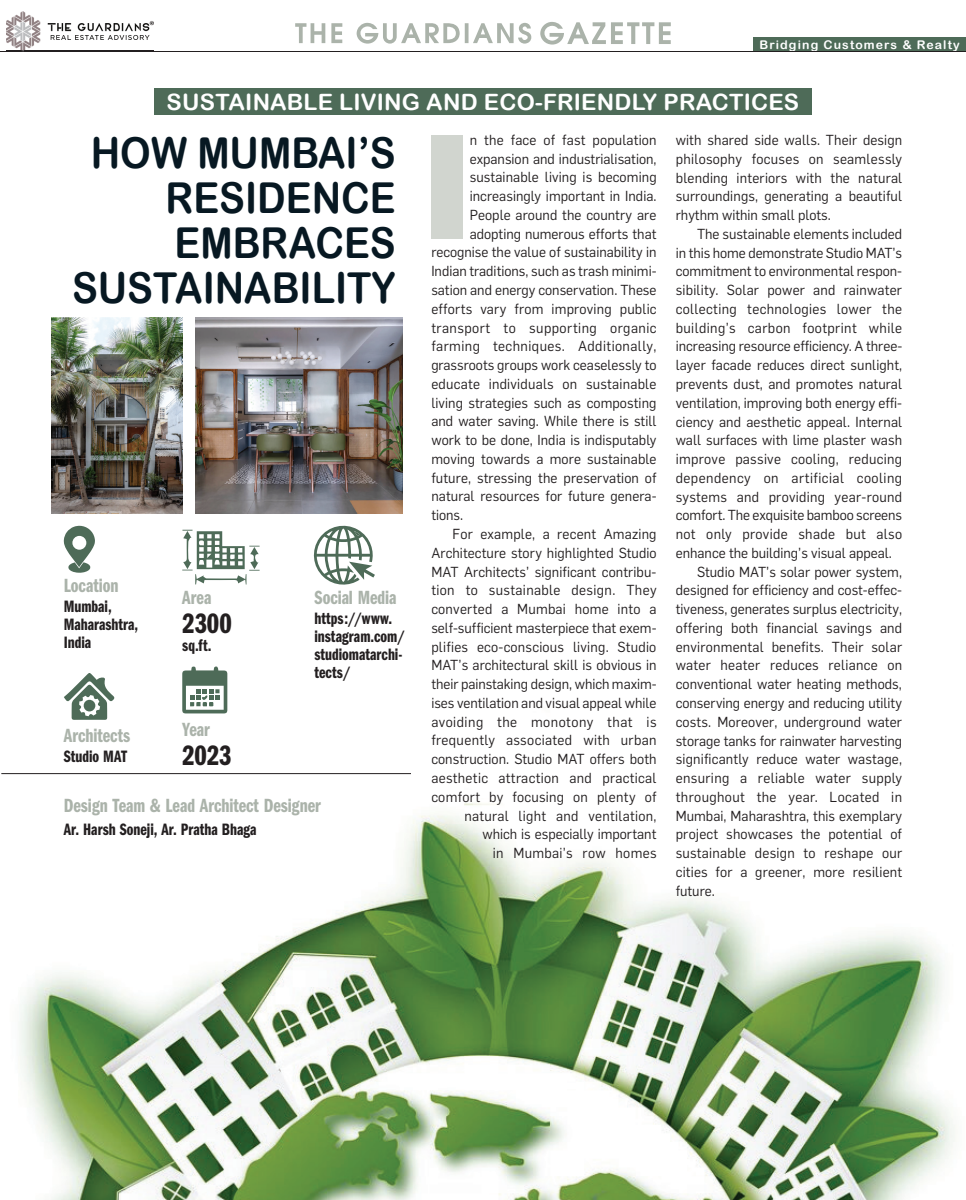
<style>
.page{position:relative;width:966px;height:1200px;background:#fff}
.page>*{position:absolute;margin:0;border:0;box-sizing:border-box;transform-origin:0 0}
.t1{font:900 145.8px "Flama";color:#d1d5cf;scale:.96 1}
.t2{font:42.6px/45px "Arial Rounded MT Bold";color:#071822;text-align:right;scale:.91 1}
.t3{font:29.1px "Franklin Gothic Demi Cmpr";color:#231f20}
.t4{font:22.5px "Arial Rounded MT Bold";letter-spacing:.01em;color:#fff}
.t5{font:19.8px "Franklin Gothic Demi Cmpr";color:#abb3aa}
.t6{font:17.1px/18px "Franklin Gothic Demi Cmpr";color:#231f20}
.t7{font:14.25px/18.8px "Flama";letter-spacing:.005em;color:#231f20;text-align:justify;scale:.96 1}
.t8{font:14.25px "Flama";letter-spacing:.025em;color:#231f20;scale:.96 1}
.t9{font:14.25px "Flama";letter-spacing:.03em;color:#231f20;scale:.96 1}
.t10{font:14.25px "Flama";letter-spacing:.035em;color:#231f20;scale:.96 1}
.t11{font:12px "Arial Rounded MT Bold";letter-spacing:.09em;color:#fff}
</style>
<div class="page">
<div style="left:154px;top:89px;width:657px;height:26px;background:#4e6b58"></div>
<img style="left:1px;top:672px;width:954px;height:527px">
<img style="left:52px;top:317px;width:130px;height:196px">
<img style="left:196px;top:317px;width:206px;height:196px">
<svg style="left:64px;top:525px;width:31px;height:47px"></svg>
<svg style="left:64px;top:672px;width:51px;height:47px"></svg>
<div style="left:84px;top:699px;width:11px;height:12px;background:#4e6b58;border-radius:50%"></div>
<svg style="left:182px;top:529px;width:77px;height:55px"></svg>
<svg style="left:182px;top:666px;width:45px;height:47px"></svg>
<svg style="left:313px;top:525px;width:62px;height:60px"></svg>
<hr style="left:1px;top:773px;width:410px;height:1px;background:#231f20">
<div style="left:753px;top:37px;width:212px;height:15px;background:#4e6b58"></div>
<svg style="left:295px;top:23px;width:236px;height:21px"></svg>
<svg style="left:540px;top:22px;width:130px;height:23px"></svg>
<hr style="left:0;top:51px;width:965px;height:1px;background:#231f20">
<img style="left:6px;top:12px;width:147px;height:40px">
<p class="t11" style="left:759px;top:38px;width:202px">Bridging Customers &amp; Realty</p>
<h3 class="t4" style="left:167px;top:89px;width:634px">SUSTAINABLE LIVING AND ECO-FRIENDLY PRACTICES</h3>
<h1 class="t1" style="left:424px;top:94px;width:49px">I</h1>
<p class="t7" style="left:469px;top:130px;width:196px">n the face of fast population</p>
<p class="t7" style="left:675px;top:130px;width:237px">with shared side walls. Their design philosophy focuses on seamlessly blending interiors with the natural surroundings, generating a beautiful rhythm within small plots.</p>
<p class="t7" style="left:696px;top:224px;width:215px">The sustainable elements included</p>
<p class="t7" style="left:675px;top:243px;width:237px">in this home demonstrate Studio MAT’s</p>
<p class="t7" style="left:675px;top:262px;width:237px">commitment to environmental respon-</p>
<p class="t7" style="left:675px;top:280px;width:237px">sibility. Solar power and rainwater</p>
<p class="t8" style="left:675px;top:300px;width:237px">collecting technologies lower the</p>
<p class="t9" style="left:675px;top:319px;width:237px">building’s carbon footprint while</p>
<p class="t7" style="left:675px;top:337px;width:237px">increasing resource efficiency. A three-</p>
<p class="t7" style="left:675px;top:355px;width:237px">layer facade reduces direct sunlight,</p>
<p class="t7" style="left:675px;top:374px;width:237px">prevents dust, and promotes natural</p>
<p class="t7" style="left:675px;top:393px;width:237px">ventilation, improving both energy effi-</p>
<p class="t7" style="left:675px;top:412px;width:237px">ciency and aesthetic appeal. Internal</p>
<p class="t7" style="left:675px;top:430px;width:237px">wall surfaces with lime plaster wash</p>
<p class="t7" style="left:675px;top:449px;width:237px">improve passive cooling, reducing</p>
<p class="t9" style="left:675px;top:469px;width:237px">dependency on artificial cooling</p>
<p class="t7" style="left:675px;top:487px;width:237px">systems and providing year-round</p>
<p class="t7" style="left:675px;top:505px;width:237px">comfort. The exquisite bamboo screens</p>
<p class="t8" style="left:675px;top:525px;width:237px">not only provide shade but also</p>
<p class="t7" style="left:675px;top:543px;width:226px">enhance the building’s visual appeal.</p>
<p class="t7" style="left:696px;top:562px;width:215px">Studio MAT’s solar power system,</p>
<p class="t7" style="left:675px;top:580px;width:237px">designed for efficiency and cost-effec-</p>
<p class="t7" style="left:675px;top:599px;width:237px">tiveness, generates surplus electricity,</p>
<p class="t7" style="left:675px;top:618px;width:237px">offering both financial savings and</p>
<p class="t7" style="left:675px;top:637px;width:237px">environmental benefits. Their solar</p>
<p class="t7" style="left:675px;top:655px;width:237px">water heater reduces reliance on</p>
<p class="t7" style="left:675px;top:674px;width:237px">conventional water heating methods,</p>
<p class="t7" style="left:675px;top:693px;width:237px">conserving energy and reducing utility</p>
<p class="t7" style="left:675px;top:712px;width:237px">costs. Moreover, underground water</p>
<p class="t7" style="left:675px;top:730px;width:237px">storage tanks for rainwater harvesting</p>
<p class="t7" style="left:675px;top:749px;width:237px">significantly reduce water wastage,</p>
<p class="t8" style="left:675px;top:769px;width:237px">ensuring a reliable water supply</p>
<p class="t9" style="left:675px;top:788px;width:237px">throughout the year. Located in</p>
<p class="t7" style="left:675px;top:805px;width:237px">Mumbai, Maharashtra, this exemplary</p>
<p class="t7" style="left:675px;top:824px;width:237px">project showcases the potential of</p>
<p class="t7" style="left:675px;top:843px;width:237px">sustainable design to reshape our</p>
<p class="t7" style="left:675px;top:862px;width:237px">cities for a greener, more resilient</p>
<p class="t7" style="left:675px;top:880px;width:42px">future.</p>
<h2 class="t2" style="left:72px;top:130px;width:357px">HOW MUMBAI’S<br>RESIDENCE<br>EMBRACES<br>SUSTAINABILITY</h2>
<p class="t7" style="left:469px;top:149px;width:196px">expansion and industrialisation,</p>
<p class="t7" style="left:469px;top:168px;width:196px">sustainable living is becoming</p>
<p class="t7" style="left:469px;top:186px;width:196px">increasingly important in India.</p>
<p class="t7" style="left:469px;top:205px;width:196px">People around the country are</p>
<p class="t7" style="left:469px;top:224px;width:196px">adopting numerous efforts that</p>
<p class="t7" style="left:431px;top:243px;width:236px">recognise the value of sustainability in</p>
<p class="t7" style="left:431px;top:261px;width:236px">Indian traditions, such as trash minimi-</p>
<p class="t7" style="left:431px;top:280px;width:236px">sation and energy conservation. These</p>
<p class="t7" style="left:431px;top:299px;width:236px">efforts vary from improving public</p>
<p class="t10" style="left:431px;top:319px;width:236px">transport to supporting organic</p>
<p class="t9" style="left:431px;top:338px;width:236px">farming techniques. Additionally,</p>
<p class="t7" style="left:431px;top:355px;width:236px">grassroots groups work ceaselessly to</p>
<p class="t7" style="left:431px;top:374px;width:236px">educate individuals on sustainable</p>
<p class="t7" style="left:431px;top:393px;width:236px">living strategies such as composting</p>
<p class="t7" style="left:431px;top:411px;width:236px">and water saving. While there is still</p>
<p class="t7" style="left:431px;top:430px;width:236px">work to be done, India is indisputably</p>
<p class="t7" style="left:431px;top:449px;width:236px">moving towards a more sustainable</p>
<p class="t7" style="left:431px;top:468px;width:236px">future, stressing the preservation of</p>
<p class="t7" style="left:431px;top:486px;width:236px">natural resources for future genera-</p>
<p class="t7" style="left:431px;top:505px;width:35px">tions.</p>
<p class="t7" style="left:452px;top:524px;width:214px">For example, a recent Amazing</p>
<p class="t7" style="left:431px;top:543px;width:236px">Architecture story highlighted Studio</p>
<p class="t7" style="left:431px;top:561px;width:236px">MAT Architects’ significant contribu-</p>
<p class="t8" style="left:431px;top:581px;width:236px">tion to sustainable design. They</p>
<p class="t7" style="left:431px;top:599px;width:236px">converted a Mumbai home into a</p>
<p class="t7" style="left:431px;top:618px;width:236px">self-sufficient masterpiece that exem-</p>
<p class="t7" style="left:431px;top:636px;width:236px">plifies eco-conscious living. Studio</p>
<p class="t7" style="left:431px;top:655px;width:236px">MAT’s architectural skill is obvious in</p>
<p class="t7" style="left:431px;top:674px;width:236px">their painstaking design, which maxim-</p>
<p class="t7" style="left:431px;top:693px;width:236px">ises ventilation and visual appeal while</p>
<p class="t10" style="left:431px;top:713px;width:236px">avoiding the monotony that is</p>
<p class="t8" style="left:431px;top:731px;width:236px">frequently associated with urban</p>
<p class="t7" style="left:431px;top:749px;width:236px">construction. Studio MAT offers both</p>
<p class="t8" style="left:431px;top:769px;width:236px">aesthetic attraction and practical</p>
<p class="t7" style="left:431px;top:786px;width:236px">comfort by focusing on plenty of</p>
<p class="t7" style="left:464px;top:805px;width:202px">natural light and ventilation,</p>
<p class="t7" style="left:482px;top:824px;width:183px">which is especially important</p>
<p class="t7" style="left:493px;top:843px;width:172px">in Mumbai’s row homes</p>
<h3 class="t5" style="left:64px;top:574px;width:56px">Location</h3>
<h3 class="t5" style="left:182px;top:586px;width:31px">Area</h3>
<h3 class="t5" style="left:314px;top:586px;width:83px">Social Media</h3>
<p class="t6" style="left:64px;top:597px;width:76px">Mumbai,<br>Maharashtra,<br>India</p>
<p class="t6" style="left:314px;top:609px;width:92px">https://www. instagram.com/ studiomatarchi&shy;tects/</p>
<h3 class="t3" style="left:182px;top:607px;width:51px">2300</h3>
<p class="t6" style="left:182px;top:636px;width:31px">sq.ft.</p>
<h3 class="t5" style="left:182px;top:718px;width:29px">Year</h3>
<h3 class="t5" style="left:64px;top:724px;width:68px">Architects</h3>
<h3 class="t3" style="left:182px;top:738px;width:51px">2023</h3>
<p class="t6" style="left:64px;top:747px;width:65px">Studio MAT</p>
<h3 class="t5" style="left:64px;top:794px;width:258px">Design Team &amp; Lead Architect Designer</h3>
<p class="t6" style="left:64px;top:820px;width:194px">Ar. Harsh Soneji, Ar. Pratha Bhaga</p>
</div>
